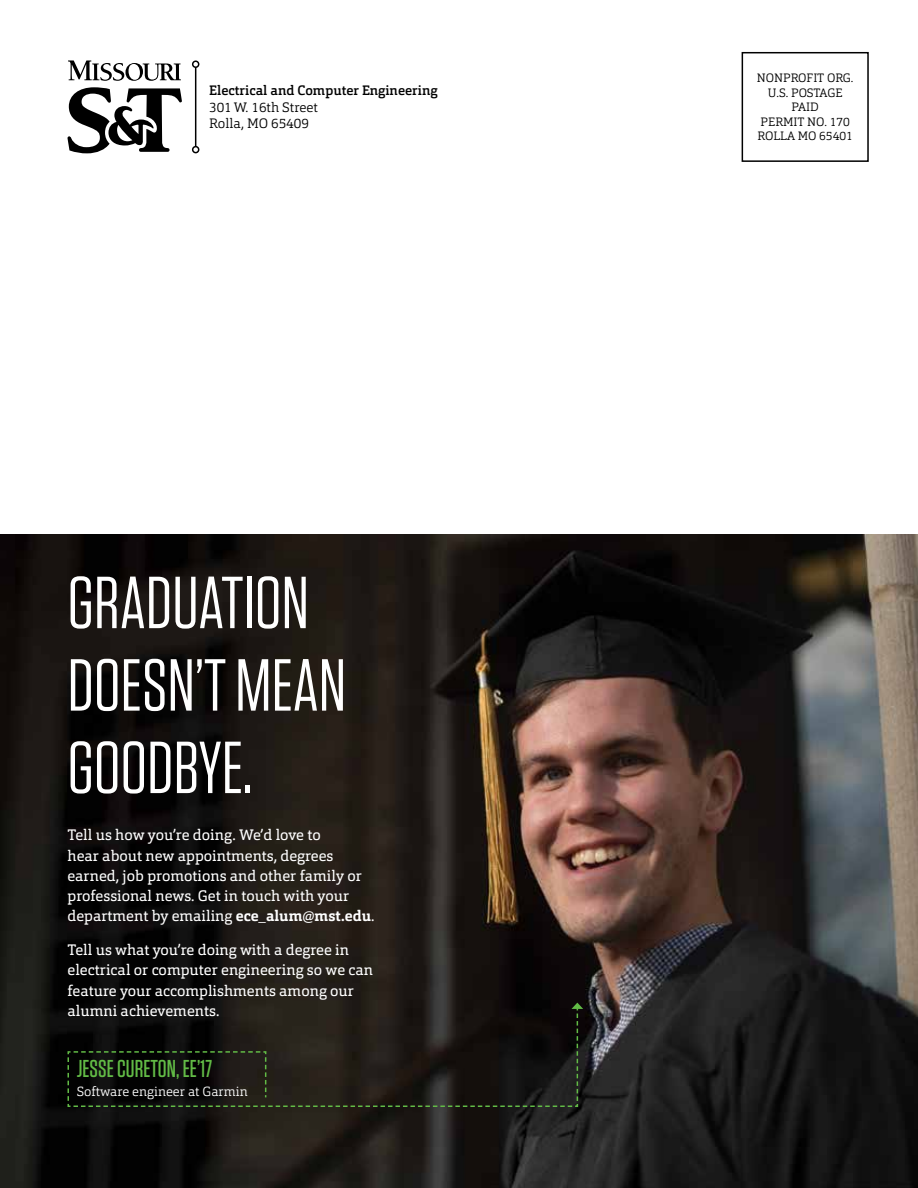
<style>
.page{position:relative;width:918px;height:1188px;background:#fff}
.page>*{position:absolute;margin:0;border:0;box-sizing:border-box;transform-origin:0 0}
.t1{font:73.5px/82.5px "Tungsten";color:#fff}
.t2{font:500 24.45px "Tungsten";letter-spacing:.005em;color:#62bb46}
.t3{font:15px/20.2px "Orgon Slab";color:#fff}
.t4{font:500 13.5px "Orgon Slab";color:#000}
.t5{font:300 13.5px/16.2px "Orgon Slab";color:#000}
.t6{font:300 13.2px "Orgon Slab";color:#fff}
.t7{font:300 12px/14.4px "Orgon Slab";color:#000;text-align:center}
.s1{font-weight:700}
</style>
<div class="page">
<img style="left:0;top:535px;width:918px;height:653px">
<div style="left:742px;top:52px;width:127px;height:110px;border:2px solid #000"></div>
<svg style="left:68px;top:60px;width:113px;height:21px"></svg>
<svg style="left:67px;top:87px;width:115px;height:66px"></svg>
<hr style="left:195px;top:67px;width:1px;height:80px;background:#000">
<div style="left:192px;top:60px;width:7px;height:8px;border:2px solid #000;border-radius:50%"></div>
<div style="left:192px;top:146px;width:7px;height:7px;border:2px solid #000;border-radius:50%"></div>
<svg style="left:68px;top:1003px;width:515px;height:104px;background:#191713"></svg>
<p class="t4" style="left:209px;top:82px;width:230px">Electrical and Computer Engineering</p>
<p class="t5" style="left:209px;top:99px;width:110px">301 W. 16th Street<br>Rolla, MO 65409</p>
<h1 class="t1" style="left:68px;top:563px;width:280px">GRADUATION<br>DOESN’T MEAN<br>GOODBYE.</h1>
<p class="t3" style="left:68px;top:825px;width:309px">Tell us how you’re doing. We’d love to<br>hear about new appointments, degrees earned, job promotions and other family or professional news. Get in touch with your department by emailing <span class="s1">ece_alum@mst.edu</span>.</p>
<p class="t3" style="left:68px;top:940px;width:307px">Tell us what you’re doing with a degree in electrical or computer engineering so we can feature your accomplishments among our alumni achievements.</p>
<h2 class="t2" style="left:77px;top:1056px;width:137px">JESSE CURETON, EE’17</h2>
<p class="t6" style="left:77px;top:1083px;width:173px">Software engineer at Garmin</p>
<p class="t7" style="left:757px;top:71px;width:98px">NONPROFIT ORG.<br>U.S. POSTAGE<br>PAID<br>PERMIT NO. 170<br>ROLLA MO 65401</p>
</div>
